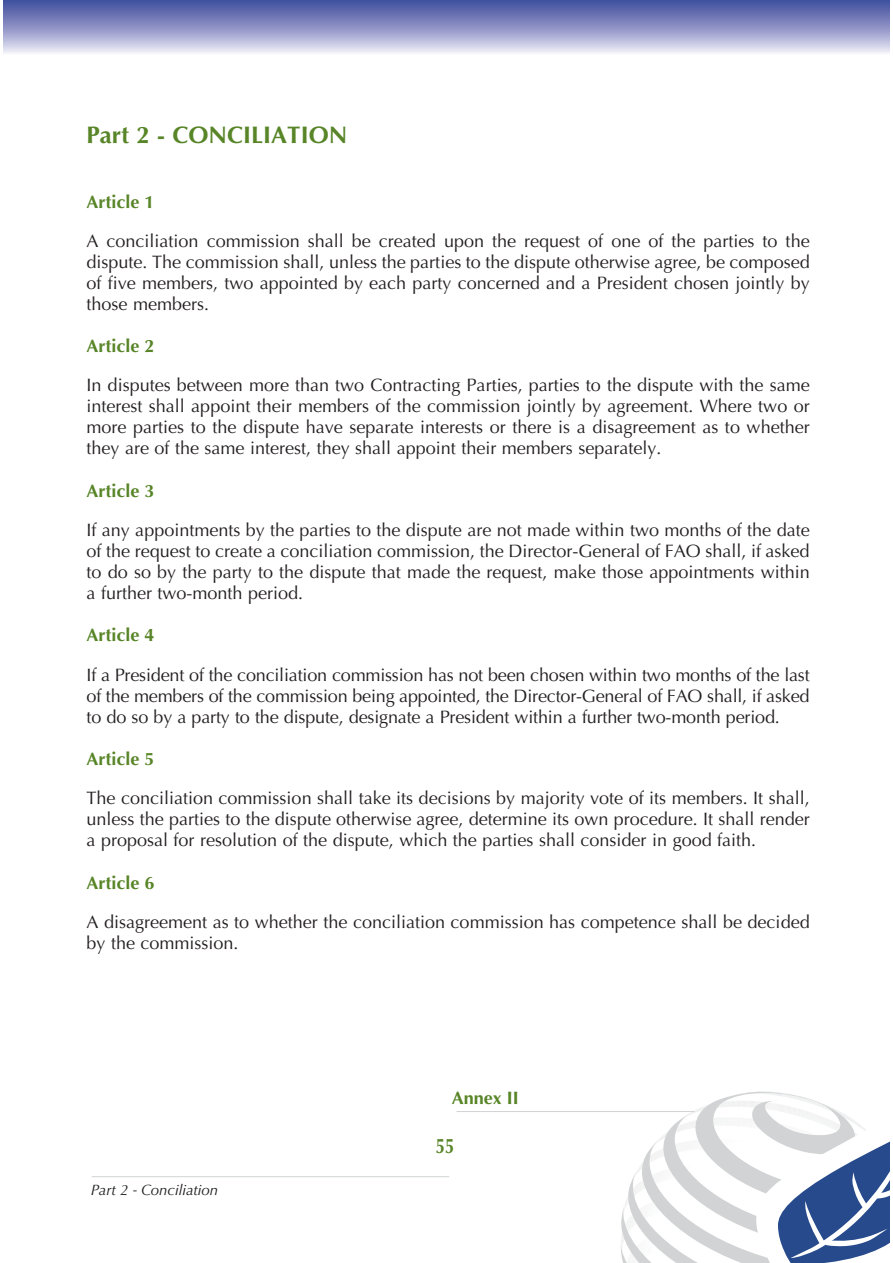
<style>
.page{position:relative;width:893px;height:1263px;background:#fff}
.page>*{position:absolute;margin:0;border:0;box-sizing:border-box;transform-origin:0 0}
.t1{font:700 24px "Optima";color:#588527}
.t2{font:700 21px "Optima";color:#588527;scale:.8 1}
.t3{font:18px/21px "Optima";color:#231f20;text-align:justify}
.t4{font:700 18px "Optima";color:#588527}
.t5{font:italic 15px "Optima";color:#231f20}
</style>
<div class="page">
<svg style="left:620px;top:1091px;width:269px;height:172px"></svg>
<div style="left:3px;top:0;width:886px;height:55px;background:linear-gradient(to bottom,#3a479a,#eeebf7)"></div>
<hr style="left:92px;top:1176px;width:357px;height:1px;background:#d1d3d4">
<hr style="left:456px;top:1111px;width:238px;height:1px;background:#d1d3d4">
<h1 class="t1" style="left:86px;top:125px;width:262px">Part 2 - CONCILIATION</h1>
<p class="t4" style="left:86px;top:194px;width:70px">Article 1</p>
<p class="t3" style="left:86px;top:232px;width:724px">A conciliation commission shall be created upon the request of one of the parties to the dispute. The commission shall, unless the parties to the dispute otherwise agree, be composed of five members, two appointed by each party concerned and a President chosen jointly by those members.</p>
<p class="t4" style="left:86px;top:339px;width:70px">Article 2</p>
<p class="t3" style="left:86px;top:376px;width:724px">In disputes between more than two Contracting Parties, parties to the dispute with the same interest shall appoint their members of the commission jointly by agreement. Where two or more parties to the dispute have separate interests or there is a disagreement as to whether they are of the same interest, they shall appoint their members separately.</p>
<p class="t4" style="left:86px;top:483px;width:70px">Article 3</p>
<p class="t3" style="left:86px;top:521px;width:724px">If any appointments by the parties to the dispute are not made within two months of the date of the request to create a conciliation commission, the Director-General of FAO shall, if asked to do so by the party to the dispute that made the request, make those appointments within a further two-month period.</p>
<p class="t4" style="left:86px;top:628px;width:70px">Article 4</p>
<p class="t3" style="left:86px;top:666px;width:724px">If a President of the conciliation commission has not been chosen within two months of the last of the members of the commission being appointed, the Director-General of FAO shall, if asked to do so by a party to the dispute, designate a President within a further two-month period.</p>
<p class="t4" style="left:86px;top:752px;width:70px">Article 5</p>
<p class="t3" style="left:86px;top:789px;width:724px">The conciliation commission shall take its decisions by majority vote of its members. It shall, unless the parties to the dispute otherwise agree, determine its own procedure. It shall render a proposal for resolution of the dispute, which the parties shall consider in good faith.</p>
<p class="t4" style="left:86px;top:875px;width:70px">Article 6</p>
<p class="t3" style="left:86px;top:913px;width:724px">A disagreement as to whether the conciliation commission has competence shall be decided by the commission.</p>
<p class="t4" style="left:451px;top:1091px;width:69px">Annex II</p>
<p class="t5" style="left:91px;top:1184px;width:129px">Part 2 - Conciliation</p>
<p class="t2" style="left:436px;top:1137px;width:25px">55</p>
</div>
